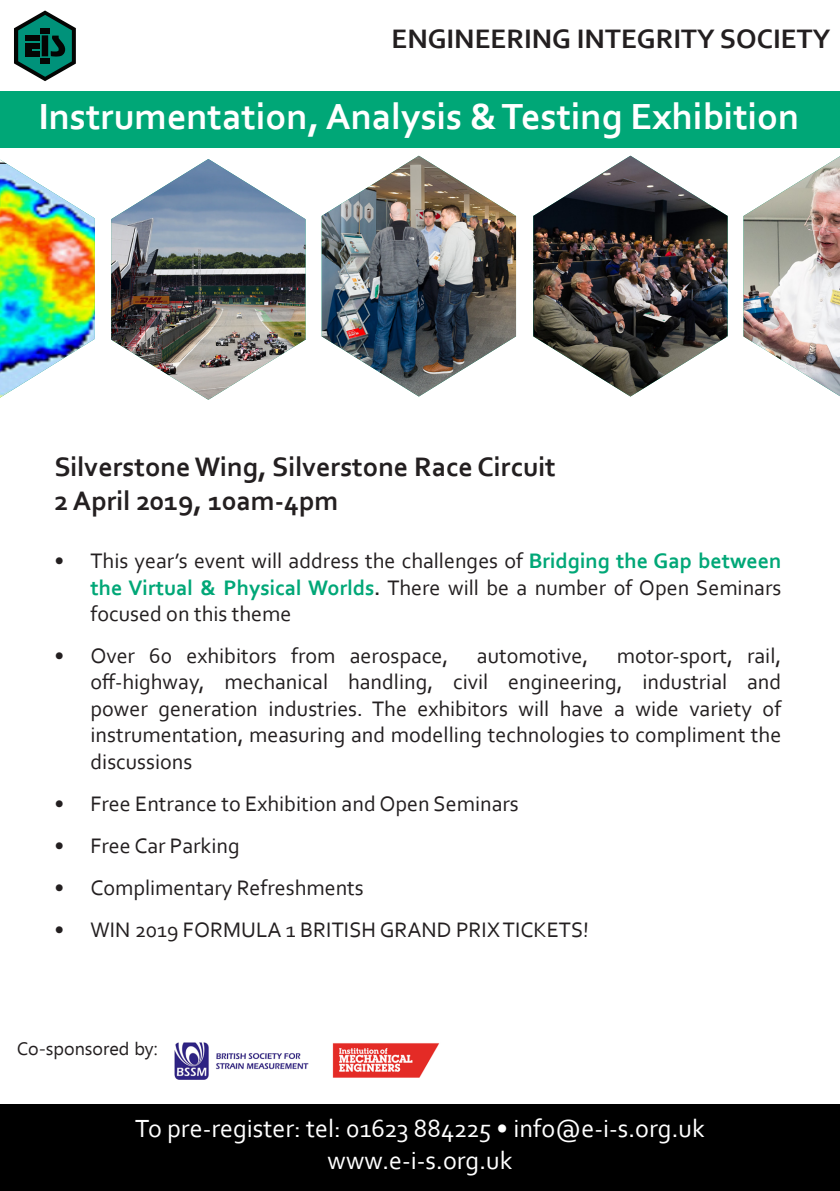
<style>
.page{position:relative;width:840px;height:1191px;background:#fff}
.page>*{position:absolute;margin:0;border:0;box-sizing:border-box;transform-origin:0 0}
.t1{font:700 38px "Corbel";color:#fff}
.t2{font:700 28px "Corbel";color:#231f20}
.t3{font:26px "Corbel";color:#fff}
.t4{font:22px/26.4px "Corbel";color:#231f20;text-align:justify}
.t5{font:18px "Ebrima";color:#231f20}
.s1{font-weight:700;color:#00a777}
.s2{font-weight:700;font-size:20px}
</style>
<div class="page">
<div style="left:0;top:91px;width:839px;height:56px;background:#00a777"></div>
<div style="left:0;top:1104px;width:839px;height:87px;background:#000"></div>
<svg style="left:14px;top:11px;width:62px;height:70px"></svg>
<img style="left:0;top:160px;width:95px;height:237px">
<img style="left:111px;top:159px;width:194px;height:241px">
<img style="left:321px;top:156px;width:194px;height:240px">
<img style="left:533px;top:156px;width:194px;height:240px">
<img style="left:743px;top:157px;width:96px;height:239px">
<img style="left:174px;top:1042px;width:135px;height:37px">
<img style="left:332px;top:1043px;width:108px;height:35px">
<p class="t2" style="left:391px;top:21px;width:440px">ENGINEERING INTEGRITY SOCIETY</p>
<p class="t1" style="left:38px;top:93px;width:762px">Instrumentation, Analysis &amp; Testing Exhibition</p>
<p class="t2" style="left:54px;top:450px;width:502px">Silverstone Wing, Silverstone Race Circuit</p>
<p class="t2" style="left:54px;top:483px;width:285px">2 April 2019, 10am-4pm</p>
<p class="t4" style="left:90px;top:547px;width:692px;text-indent:-36px">• This year’s event will address the challenges of <span class="s1">Bridging the Gap between the Virtual &amp; Physical Worlds</span><span class="s2">.</span> There will be a number of Open Seminars focused on this theme</p>
<p class="t4" style="left:54px;top:642px;width:395px">• Over 60 exhibitors from aerospace,</p>
<p class="t4" style="left:476px;top:642px;width:113px">automotive,</p>
<p class="t4" style="left:90px;top:642px;width:692px;text-indent:526px">motor-sport, rail, off-highway, mechanical handling, civil engineering, industrial and power generation industries. The exhibitors will have a wide variety of instrumentation, measuring and modelling technologies to compliment the discussions</p>
<p class="t4" style="left:54px;top:789px;width:465px">• Free Entrance to Exhibition and Open Seminars</p>
<p class="t4" style="left:54px;top:831px;width:187px">• Free Car Parking</p>
<p class="t4" style="left:54px;top:873px;width:311px">• Complimentary Refreshments</p>
<p class="t4" style="left:54px;top:915px;width:536px">• WIN 2019 FORMULA 1 BRITISH GRAND PRIXTICKETS!</p>
<p class="t5" style="left:17px;top:1035px;width:142px">Co-sponsored by:</p>
<p class="t3" style="left:135px;top:1111px;width:570px">To pre-register: tel: 01623 884225 • info@e-i-s.org.uk</p>
<p class="t3" style="left:327px;top:1143px;width:186px">www.e-i-s.org.uk</p>
</div>
